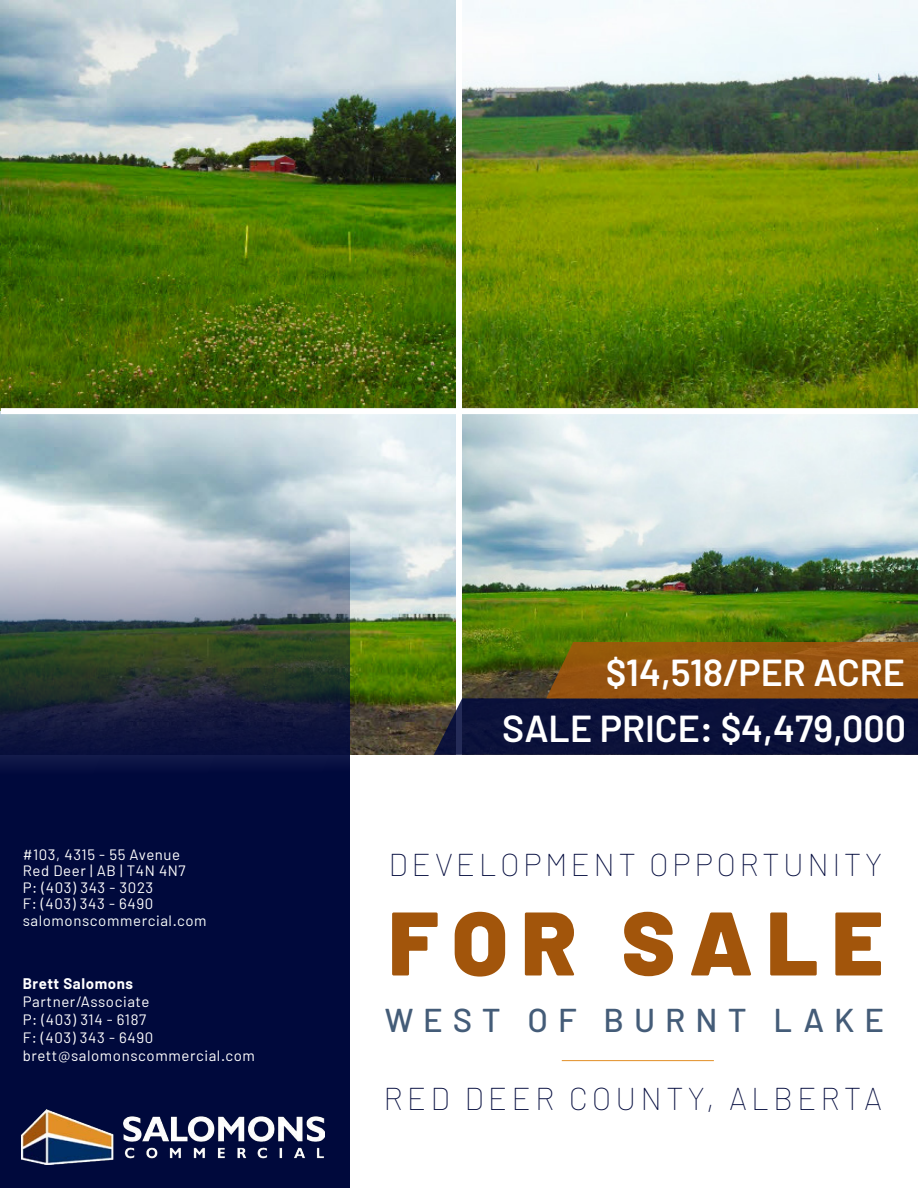
<style>
.page{position:relative;width:918px;height:1188px;background:#fff}
.page>*{position:absolute;margin:0;border:0;box-sizing:border-box;transform-origin:0 0}
.t1{font:900 90px "Barlow";letter-spacing:.15em;color:#a2550b}
.t2{font:600 37.5px "Barlow";color:#fff}
.t3{font:500 33px "Barlow";letter-spacing:.305em;color:#445c78}
.t4{font:100 31.5px "Barlow";letter-spacing:.11em;color:#00093c}
.t5{font:100 31.5px "Barlow";letter-spacing:.13em;color:#00093c}
.t6{font:15px "Barlow";letter-spacing:.04em;color:#fff}
.t7{font:15px "Barlow";letter-spacing:.04em;color:#fafefc}
.t8{font:700 15px "Barlow";letter-spacing:.04em;color:#fff}
</style>
<div class="page">
<img style="left:349px;top:0;width:107px;height:408px">
<img style="left:462px;top:0;width:456px;height:642px">
<img style="left:349px;top:414px;width:107px;height:341px">
<svg style="left:0;top:0;width:349px;height:1188px;background:#4d5f5c"></svg>
<img style="left:21px;top:1110px;width:304px;height:55px">
<div style="left:1px;top:408px;width:917px;height:6px;background:#fff"></div>
<svg style="left:434px;top:642px;width:484px;height:113px;background:#493626"></svg>
<hr style="left:562px;top:1060px;width:152px;height:1px;background:#e28f26">
<p class="t6" style="left:23px;top:845px;width:159px">#103, 4315 - 55 Avenue</p>
<p class="t6" style="left:23px;top:862px;width:165px">Red Deer | AB | T4N 4N7</p>
<p class="t6" style="left:23px;top:878px;width:132px">P: (403) 343 - 3023</p>
<p class="t6" style="left:23px;top:895px;width:132px">F: (403) 343 - 6490</p>
<p class="t7" style="left:23px;top:911px;width:185px">salomonscommercial.com</p>
<p class="t8" style="left:23px;top:975px;width:112px">Brett Salomons</p>
<p class="t6" style="left:23px;top:993px;width:128px">Partner/Associate</p>
<p class="t6" style="left:23px;top:1011px;width:125px">P: (403) 314 - 6187</p>
<p class="t6" style="left:23px;top:1029px;width:132px">F: (403) 343 - 6490</p>
<p class="t6" style="left:23px;top:1047px;width:234px">brett@salomonscommercial.com</p>
<p class="t2" style="left:606px;top:649px;width:301px">$14,518/PER ACRE</p>
<p class="t2" style="left:502px;top:705px;width:405px">SALE PRICE: $4,479,000</p>
<p class="t4" style="left:389px;top:846px;width:495px">DEVELOPMENT OPPORTUNITY</p>
<p class="t1" style="left:389px;top:887px;width:496px">FOR SALE</p>
<p class="t3" style="left:385px;top:1000px;width:501px">WEST OF BURNT LAKE</p>
<p class="t5" style="left:384px;top:1079px;width:500px">RED DEER COUNTY, ALBERTA</p>
</div>
